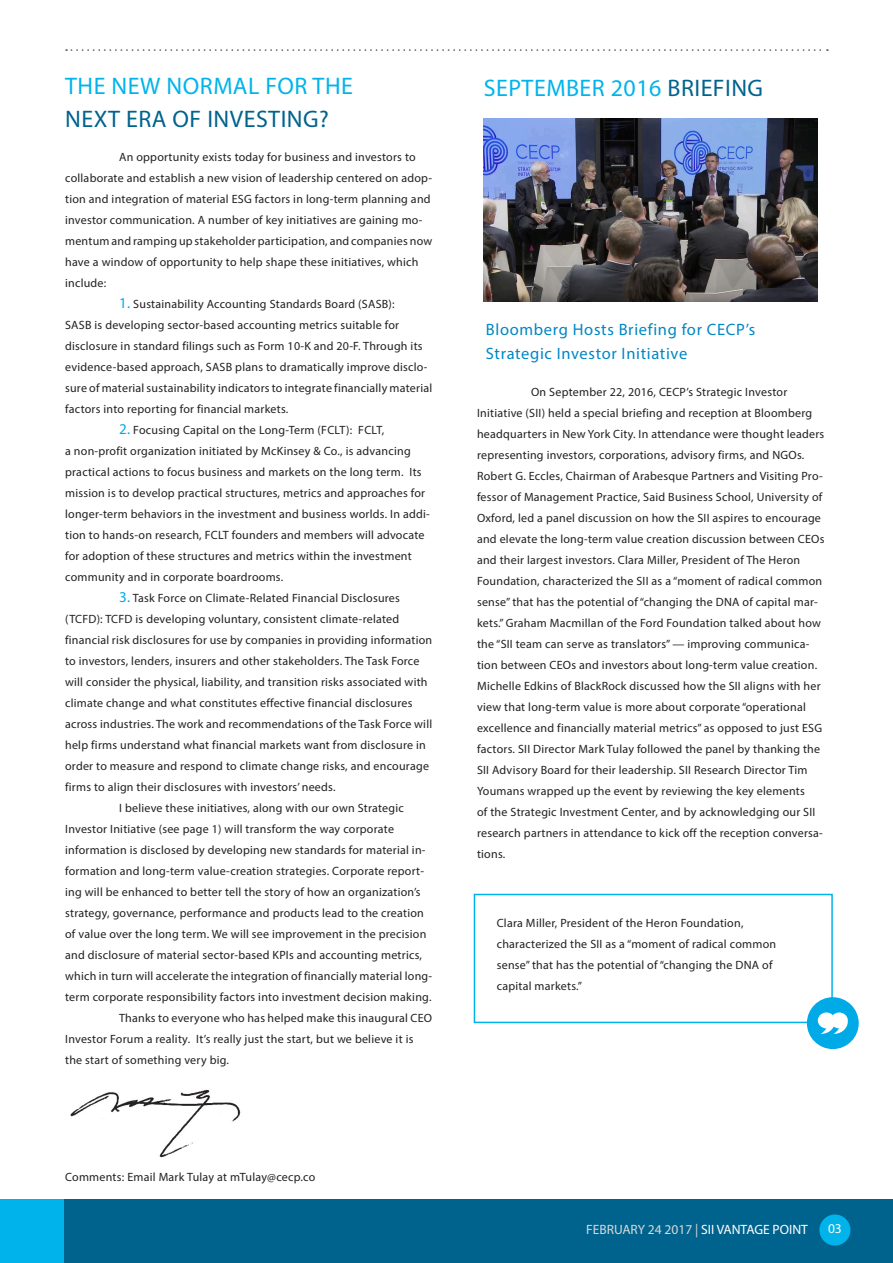
<style>
.page{position:relative;width:893px;height:1263px;background:#fff}
.page>*{position:absolute;margin:0;border:0;box-sizing:border-box;transform-origin:0 0}
.t1{font:24px "Myriad Pro";letter-spacing:.02em;color:#00b4eb}
.t2{font:24px "Myriad Pro";letter-spacing:.02em;color:#00638d}
.t3{font:16.5px/24px "Myriad Pro";letter-spacing:.04em;color:#0087c4}
.t4{font:13.5px "Myriad Pro";color:#d8d9db}
.t5{font:13.5px "Myriad Pro";color:#fff}
.t6{font:12px/21px "Myriad Pro";letter-spacing:.02em;color:#231f20}
.s1{font-size:15px;color:#00aae7}
.s2{color:#00638d}
.s3{color:#fff}
</style>
<div class="page">
<div style="left:0;top:1199px;width:893px;height:64px;background:#00638d"></div>
<div style="left:819px;top:1214px;width:31px;height:31px;background:#00b4eb;border-radius:50%"></div>
<div style="left:0;top:1199px;width:64px;height:64px;background:#00b4eb"></div>
<svg style="left:66px;top:49px;width:762px;height:2px"></svg>
<img style="left:484px;top:119px;width:334px;height:182px">
<div style="left:474px;top:894px;width:359px;height:129px;border:2px solid #00b4eb"></div>
<div style="left:807px;top:997px;width:52px;height:52px;background:#00aae7;border-radius:50%"></div>
<svg style="left:818px;top:1012px;width:30px;height:22px"></svg>
<img style="left:70px;top:1089px;width:171px;height:69px">
<p class="t1" style="left:65px;top:71px;width:289px">THE NEW NORMAL FOR THE</p>
<p class="t2" style="left:65px;top:104px;width:265px">NEXT ERA OF INVESTING?</p>
<p class="t6" style="left:65px;top:147px;width:369px;text-indent:54px">An opportunity exists today for business and investors to collaborate and establish a new vision of leadership centered on adop&shy;tion and integration of material ESG factors in long-term planning and investor communication. A number of key initiatives are gaining mo&shy;mentum and ramping up stakeholder participation, and companies now have a window of opportunity to help shape these initiatives, which include:</p>
<p class="t6" style="left:65px;top:294px;width:369px;text-indent:54px"><span class="s1">1.</span> Sustainability Accounting Standards Board (SASB):<br>SASB is developing sector-based accounting metrics suitable for disclosure in standard filings such as Form 10-K and 20-F. Through its evidence-based approach, SASB plans to dramatically improve disclo&shy;sure of material sustainability indicators to integrate financially material factors into reporting for financial markets.</p>
<p class="t6" style="left:65px;top:420px;width:366px;text-indent:54px"><span class="s1">2.</span> Focusing Capital on the Long-Term (FCLT): FCLT,<br>a non-profit organization initiated by McKinsey &amp; Co., is advancing practical actions to focus business and markets on the long term. Its mission is to develop practical structures, metrics and approaches for longer-term behaviors in the investment and business worlds. In addi&shy;tion to hands-on research, FCLT founders and members will advocate for adoption of these structures and metrics within the investment community and in corporate boardrooms.</p>
<p class="t6" style="left:65px;top:588px;width:369px;text-indent:54px"><span class="s1">3.</span> Task Force on Climate-Related Financial Disclosures (TCFD): TCFD is developing voluntary, consistent climate-related financial risk disclosures for use by companies in providing information to investors, lenders, insurers and other stakeholders. The Task Force will consider the physical, liability, and transition risks associated with climate change and what constitutes effective financial disclosures across industries. The work and recommendations of the Task Force will help firms understand what financial markets want from disclosure in order to measure and respond to climate change risks, and encourage firms to align their disclosures with investors’ needs.</p>
<p class="t6" style="left:65px;top:798px;width:369px;text-indent:54px">I believe these initiatives, along with our own Strategic Investor Initiative (see page 1) will transform the way corporate information is disclosed by developing new standards for material in&shy;formation and long-term value-creation strategies. Corporate report&shy;ing will be enhanced to better tell the story of how an organization’s strategy, governance, performance and products lead to the creation of value over the long term. We will see improvement in the precision and disclosure of material sector-based KPIs and accounting metrics, which in turn will accelerate the integration of financially material long&shy;term corporate responsibility factors into investment decision making.</p>
<p class="t6" style="left:65px;top:1008px;width:369px;text-indent:54px">Thanks to everyone who has helped make this inaugural CEO<br>Investor Forum a reality. It’s really just the start, but we believe it is the start of something very big.</p>
<p class="t6" style="left:65px;top:1167px;width:252px">Comments: Email Mark Tulay at mTulay@cecp.co</p>
<p class="t1" style="left:484px;top:73px;width:281px">SEPTEMBER 2016 <span class="s2">BRIEFING</span></p>
<p class="t3" style="left:486px;top:317px;width:271px">Bloomberg Hosts Briefing for CECP’s<br>Strategic Investor Initiative</p>
<p class="t6" style="left:477px;top:382px;width:349px;text-indent:54px">On September 22, 2016, CECP’s Strategic Investor Initiative (SII) held a special briefing and reception at Bloomberg headquarters in New York City. In attendance were thought leaders representing investors, corporations, advisory firms, and NGOs.<br>Robert G. Eccles, Chairman of Arabesque Partners and Visiting Pro&shy;fessor of Management Practice, Said Business School, University of Oxford, led a panel discussion on how the SII aspires to encourage and elevate the long-term value creation discussion between CEOs and their largest investors. Clara Miller, President of The Heron Foundation, characterized the SII as a “moment of radical common sense” that has the potential of “changing the DNA of capital mar&shy;kets.” Graham Macmillan of the Ford Foundation talked about how the “SII team can serve as translators” — improving communica&shy;tion between CEOs and investors about long-term value creation.<br>Michelle Edkins of BlackRock discussed how the SII aligns with her view that long-term value is more about corporate “operational excellence and financially material metrics” as opposed to just ESG factors. SII Director Mark Tulay followed the panel by thanking the SII Advisory Board for their leadership. SII Research Director Tim Youmans wrapped up the event by reviewing the key elements<br>of the Strategic Investment Center, and by acknowledging our SII research partners in attendance to kick off the reception conversa&shy;tions.</p>
<p class="t6" style="left:497px;top:912px;width:281px">Clara Miller, President of the Heron Foundation, characterized the SII as a “moment of radical common sense” that has the potential of “changing the DNA of capital markets.”</p>
<p class="t4" style="left:586px;top:1221px;width:223px">FEBRUARY 24 2017 | <span class="s3">SII VANTAGE POINT</span></p>
<p class="t5" style="left:828px;top:1220px;width:15px">03</p>
</div>
